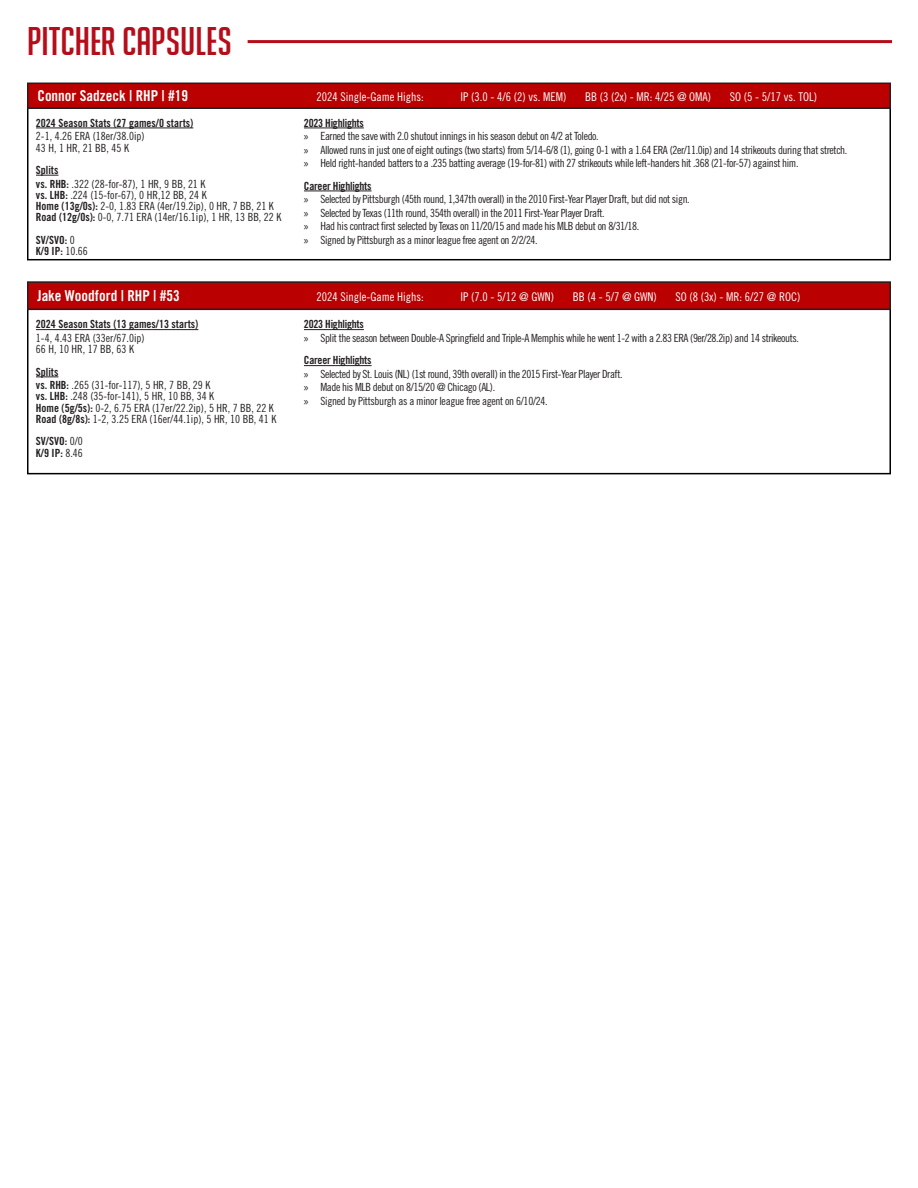
<style>
.page{position:relative;width:918px;height:1188px;background:#fff}
.page>*{position:absolute;margin:0;border:0;box-sizing:border-box;transform-origin:0 0}
.t1{font:39px "Big Noodle Titling";color:#b50e1a}
.t2{font:15px "Trade Gothic LT Std Bd Cn 20";color:#fff}
.t3{font:12px "Trade Gothic LT Std Cn 18";color:#fff}
.t4{font:11.25px "Trade Gothic LT Std Cn 18";letter-spacing:-.035em;color:#231f20}
.t5{font:11.25px "Trade Gothic LT Std Cn 18";color:#231f20}
.t6{font:11.25px "Trade Gothic LT Std Bd Cn 20";color:#231f20}
.t7{font:11.25px "Trade Gothic LT Std Bd Cn 20";letter-spacing:-.02em;color:#231f20}
.s1{font-family:"Trade Gothic LT Std Bd Cn 20"}
.s2{font-family:"Trade Gothic LT Std Cn 18"}
.s3{font-family:"Myriad Pro"}
</style>
<div class="page">
<hr style="left:248px;top:40px;width:644px;height:3px;background:#b50e1a">
<div style="left:27px;top:306px;width:864px;height:168px;border:2px solid #000"></div>
<hr style="left:36px;top:329px;width:162px;height:1px;background:#231f20">
<svg style="left:36px;top:377px;width:22px;height:1px"></svg>
<hr style="left:304px;top:329px;width:60px;height:1px;background:#231f20">
<hr style="left:304px;top:365px;width:68px;height:1px;background:#231f20">
<div style="left:28px;top:282px;width:862px;height:27px;background:#ba0000"></div>
<div style="left:27px;top:281px;width:864px;height:29px;border:2px solid #231f20"></div>
<div style="left:27px;top:92px;width:864px;height:168px;border:2px solid #000"></div>
<hr style="left:36px;top:128px;width:157px;height:1px;background:#231f20">
<svg style="left:36px;top:175px;width:22px;height:1px"></svg>
<hr style="left:304px;top:128px;width:60px;height:1px;background:#231f20">
<hr style="left:304px;top:191px;width:68px;height:1px;background:#231f20">
<div style="left:28px;top:83px;width:862px;height:25px;background:#ba0000"></div>
<div style="left:27px;top:83px;width:864px;height:26px;border:2px solid #231f20"></div>
<p class="t1" style="left:27px;top:20px;width:206px">PITCHER CAPSULES</p>
<p class="t2" style="left:38px;top:87px;width:152px">Connor Sadzeck | RHP | #19</p>
<p class="t3" style="left:316px;top:90px;width:109px">2024 Single-Game Highs:</p>
<p class="t3" style="left:460px;top:90px;width:107px">IP (3.0 - 4/6 (2) vs. MEM)</p>
<p class="t3" style="left:585px;top:90px;width:128px">BB (3 (2x) - MR: 4/25 @ OMA)</p>
<p class="t3" style="left:730px;top:90px;width:89px">SO (5 - 5/17 vs. TOL)</p>
<p class="t6" style="left:36px;top:116px;width:159px">2024 Season Stats (27 games/0 starts)</p>
<p class="t5" style="left:36px;top:130px;width:110px">2-1, 4.26 ERA (18er/38.0ip)</p>
<p class="t4" style="left:36px;top:141px;width:95px">43 H, 1 HR, 21 BB, 45 K</p>
<p class="t6" style="left:36px;top:163px;width:24px">Splits</p>
<p class="t5" style="left:36px;top:177px;width:171px"><span class="s1">vs. RHB:</span> .322 (28-for-87), 1 HR, 9 BB, 21 K</p>
<p class="t5" style="left:36px;top:188px;width:172px"><span class="s1">vs. LHB:</span> .224 (15-for-67), 0 HR,12 BB, 24 K</p>
<p class="t5" style="left:36px;top:199px;width:239px"><span class="s1">Home (13g/0s):</span> 2-0, 1.83 ERA (4er/19.2ip), 0 HR, 7 BB, 21 K</p>
<p class="t5" style="left:36px;top:211px;width:247px"><span class="s1">Road (12g/0s):</span> 0-0, 7.71 ERA (14er/16.1ip), 1 HR, 13 BB, 22 K</p>
<p class="t6" style="left:36px;top:233px;width:40px">SV/SVO: <span class="s2">0</span></p>
<p class="t6" style="left:36px;top:244px;width:53px">K/9 IP: <span class="s2">10.66</span></p>
<p class="t7" style="left:304px;top:116px;width:61px">2023 Highlights</p>
<p class="t4" style="left:304px;top:130px;width:296px"><span class="s3">»</span> Earned the save with 2.0 shutout innings in his season debut on 4/2 at Toledo.</p>
<p class="t4" style="left:304px;top:143px;width:545px"><span class="s3">»</span> Allowed runs in just one of eight outings (two starts) from 5/14-6/8 (1), going 0-1 with a 1.64 ERA (2er/11.0ip) and 14 strikeouts during that stretch.</p>
<p class="t4" style="left:304px;top:157px;width:496px"><span class="s3">»</span> Held right-handed batters to a .235 batting average (19-for-81) with 27 strikeouts while left-handers hit .368 (21-for-57) against him.</p>
<p class="t7" style="left:304px;top:179px;width:69px">Career Highlights</p>
<p class="t4" style="left:304px;top:193px;width:387px"><span class="s3">»</span> Selected by Pittsburgh (45th round, 1,347th overall) in the 2010 First-Year Player Draft, but did not sign.</p>
<p class="t4" style="left:304px;top:206px;width:302px"><span class="s3">»</span> Selected by Texas (11th round, 354th overall) in the 2011 First-Year Player Draft.</p>
<p class="t4" style="left:304px;top:220px;width:337px"><span class="s3">»</span> Had his contract first selected by Texas on 11/20/15 and made his MLB debut on 8/31/18.</p>
<p class="t4" style="left:304px;top:233px;width:235px"><span class="s3">»</span> Signed by Pittsburgh as a minor league free agent on 2/2/24.</p>
<p class="t2" style="left:38px;top:287px;width:144px">Jake Woodford | RHP | #53</p>
<p class="t3" style="left:316px;top:290px;width:109px">2024 Single-Game Highs:</p>
<p class="t3" style="left:460px;top:290px;width:95px">IP (7.0 - 5/12 @ GWN)</p>
<p class="t3" style="left:573px;top:290px;width:86px">BB (4 - 5/7 @ GWN)</p>
<p class="t3" style="left:676px;top:290px;width:126px">SO (8 (3x) - MR: 6/27 @ ROC)</p>
<p class="t6" style="left:36px;top:318px;width:164px">2024 Season Stats (13 games/13 starts)</p>
<p class="t5" style="left:36px;top:331px;width:110px">1-4, 4.43 ERA (33er/67.0ip)</p>
<p class="t5" style="left:36px;top:343px;width:100px">66 H, 10 HR, 17 BB, 63 K</p>
<p class="t6" style="left:36px;top:365px;width:24px">Splits</p>
<p class="t5" style="left:36px;top:379px;width:176px"><span class="s1">vs. RHB:</span> .265 (31-for-117), 5 HR, 7 BB, 29 K</p>
<p class="t5" style="left:36px;top:390px;width:180px"><span class="s1">vs. LHB:</span> .248 (35-for-141), 5 HR, 10 BB, 34 K</p>
<p class="t5" style="left:36px;top:401px;width:239px"><span class="s1">Home (5g/5s):</span> 0-2, 6.75 ERA (17er/22.2ip), 5 HR, 7 BB, 22 K</p>
<p class="t5" style="left:36px;top:412px;width:242px"><span class="s1">Road (8g/8s):</span> 1-2, 3.25 ERA (16er/44.1ip), 5 HR, 10 BB, 41 K</p>
<p class="t6" style="left:36px;top:435px;width:48px">SV/SVO: <span class="s2">0/0</span></p>
<p class="t6" style="left:36px;top:446px;width:48px">K/9 IP: <span class="s2">8.46</span></p>
<p class="t7" style="left:304px;top:318px;width:61px">2023 Highlights</p>
<p class="t4" style="left:304px;top:331px;width:497px"><span class="s3">»</span> Split the season between Double-A Springfield and Triple-A Memphis while he went 1-2 with a 2.83 ERA (9er/28.2ip) and 14 strikeouts.</p>
<p class="t7" style="left:304px;top:354px;width:69px">Career Highlights</p>
<p class="t4" style="left:304px;top:367px;width:320px"><span class="s3">»</span> Selected by St. Louis (NL) (1st round, 39th overall) in the 2015 First-Year Player Draft.</p>
<p class="t4" style="left:304px;top:381px;width:193px"><span class="s3">»</span> Made his MLB debut on 8/15/20 @ Chicago (AL).</p>
<p class="t4" style="left:304px;top:394px;width:245px"><span class="s3">»</span> Signed by Pittsburgh as a minor league free agent on 6/10/24.</p>
</div>
